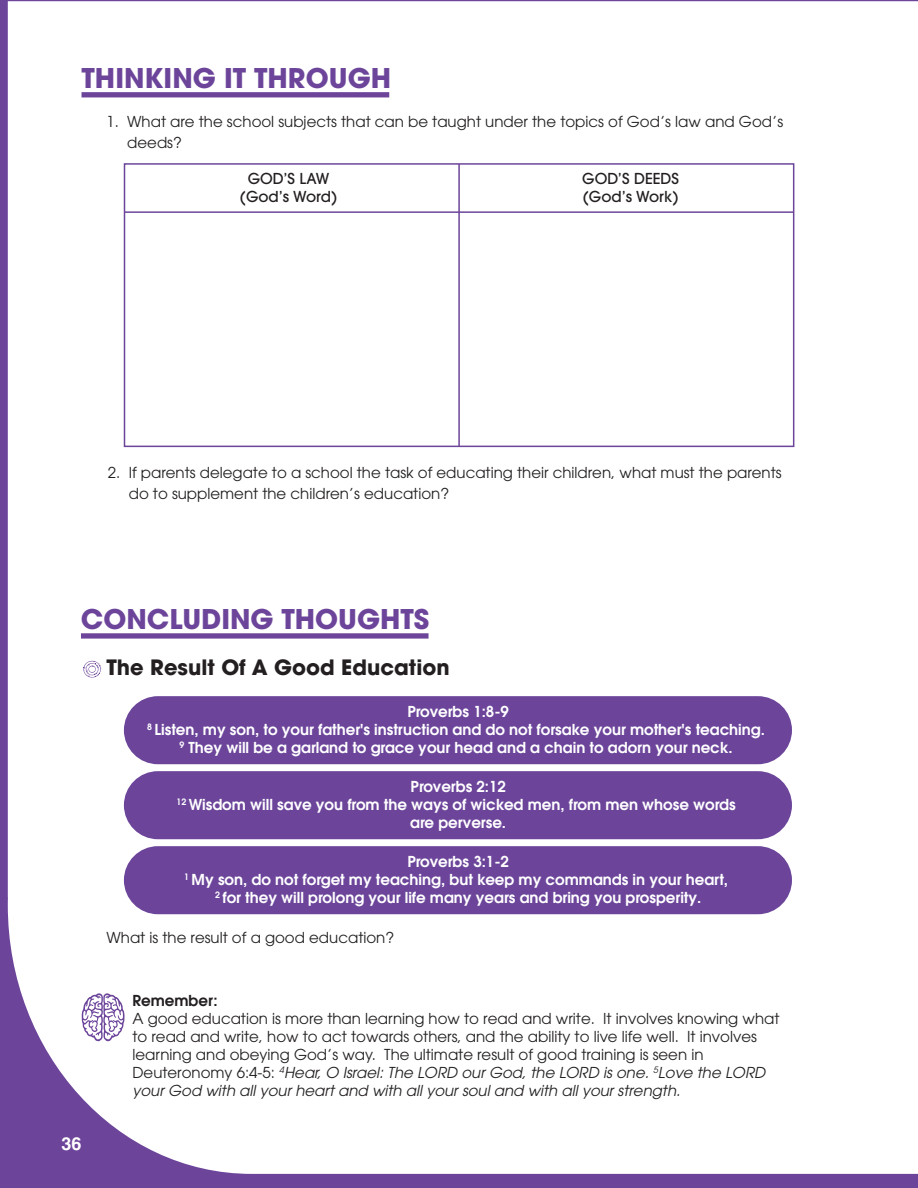
<style>
.page{position:relative;width:918px;height:1188px;background:#6c459b}
.page>*{position:absolute;margin:0;border:0;box-sizing:border-box;transform-origin:0 0}
.t1{font:700 27px "ITC Avant Garde Pro";color:#6c459b}
.t2{font:700 21px "ITC Avant Garde Pro";color:#231f20}
.t3{font:700 18px "Helvetica";color:#fff}
.t4{font:15px/18px "ITC Avant Garde Pro";color:#231f20}
.t5{font:600 15px/18px "ITC Avant Garde Pro";color:#fff;text-align:center}
.t6{font:500 15px/18px "ITC Avant Garde Pro";color:#231f20;text-align:center}
.t7{font:600 15px "ITC Avant Garde Pro";color:#231f20}
.s1{font-style:italic}
</style>
<div class="page">
<div style="left:8px;top:1px;width:910px;height:1173px;background:#fff"></div>
<svg style="left:81px;top:633px;width:348px;height:6px"></svg>
<div style="left:124px;top:696px;width:668px;height:68px;background:#6c459b;border-radius:34px"></div>
<svg style="left:83px;top:661px;width:18px;height:17px"></svg>
<svg style="left:82px;top:92px;width:307px;height:5px"></svg>
<div style="left:124px;top:163px;width:670px;height:284px;border:2px solid #6c459b"></div>
<hr style="left:124px;top:211px;width:670px;height:2px;background:#6c459b">
<hr style="left:458px;top:164px;width:2px;height:282px;background:#6c459b">
<div style="left:124px;top:771px;width:668px;height:68px;background:#6c459b;border-radius:34px"></div>
<div style="left:124px;top:846px;width:668px;height:68px;background:#6c459b;border-radius:34px"></div>
<svg style="left:82px;top:993px;width:43px;height:49px;background:#ccbfdc"></svg>
<h1 class="t1" style="left:82px;top:60px;width:311px">THINKING IT THROUGH</h1>
<p class="t4" style="left:127px;top:111px;width:657px;line-height:21px;text-indent:-21px">1. What are the school subjects that can be taught under the topics of God’s law and God’s deeds?</p>
<p class="t6" style="left:240px;top:169px;width:99px">GOD’S LAW (God’s Word)</p>
<p class="t6" style="left:582px;top:169px;width:98px;text-align:left">GOD’S DEEDS (God’s Work)</p>
<p class="t4" style="left:129px;top:462px;width:654px;line-height:21px;text-indent:-21px">2. If parents delegate to a school the task of educating their children, what must the parents do to supplement the children’s education?</p>
<h1 class="t1" style="left:81px;top:601px;width:350px">CONCLUDING THOUGHTS</h1>
<h2 class="t2" style="left:106px;top:653px;width:345px">The Result Of A Good Education</h2>
<p class="t5" style="left:147px;top:702px;width:619px">Proverbs 1:8-9<br><sup>8</sup> Listen, my son, to your father's instruction and do not forsake your mother's teaching.<br><sup>9</sup> They will be a garland to grace your head and a chain to adorn your neck.</p>
<p class="t5" style="left:177px;top:777px;width:561px">Proverbs 2:12<br><sup>12</sup> Wisdom will save you from the ways of wicked men, from men whose words are perverse.</p>
<p class="t5" style="left:184px;top:852px;width:545px">Proverbs 3:1-2<br><sup>1</sup> My son, do not forget my teaching, but keep my commands in your heart,<br><sup>2</sup> for they will prolong your life many years and bring you prosperity.</p>
<p class="t4" style="left:106px;top:928px;width:289px">What is the result of a good education?</p>
<p class="t3" style="left:62px;top:1133px;width:22px">36</p>
<p class="t7" style="left:132px;top:991px;width:87px">Remember:</p>
<p class="t4" style="left:132px;top:1010px;width:649px">A good education is more than learning how to read and write. It involves knowing what to read and write, how to act towards others, and the ability to live life well. It involves learning and obeying God’s way. The ultimate result of good training is seen in Deuteronomy 6:4-5: <sup>4</sup><span class="s1">Hear, O Israel: The LORD our God, the LORD is one.</span> <sup>5</sup><span class="s1">Love the LORD your God with all your heart and with all your soul and with all your strength.</span></p>
</div>
